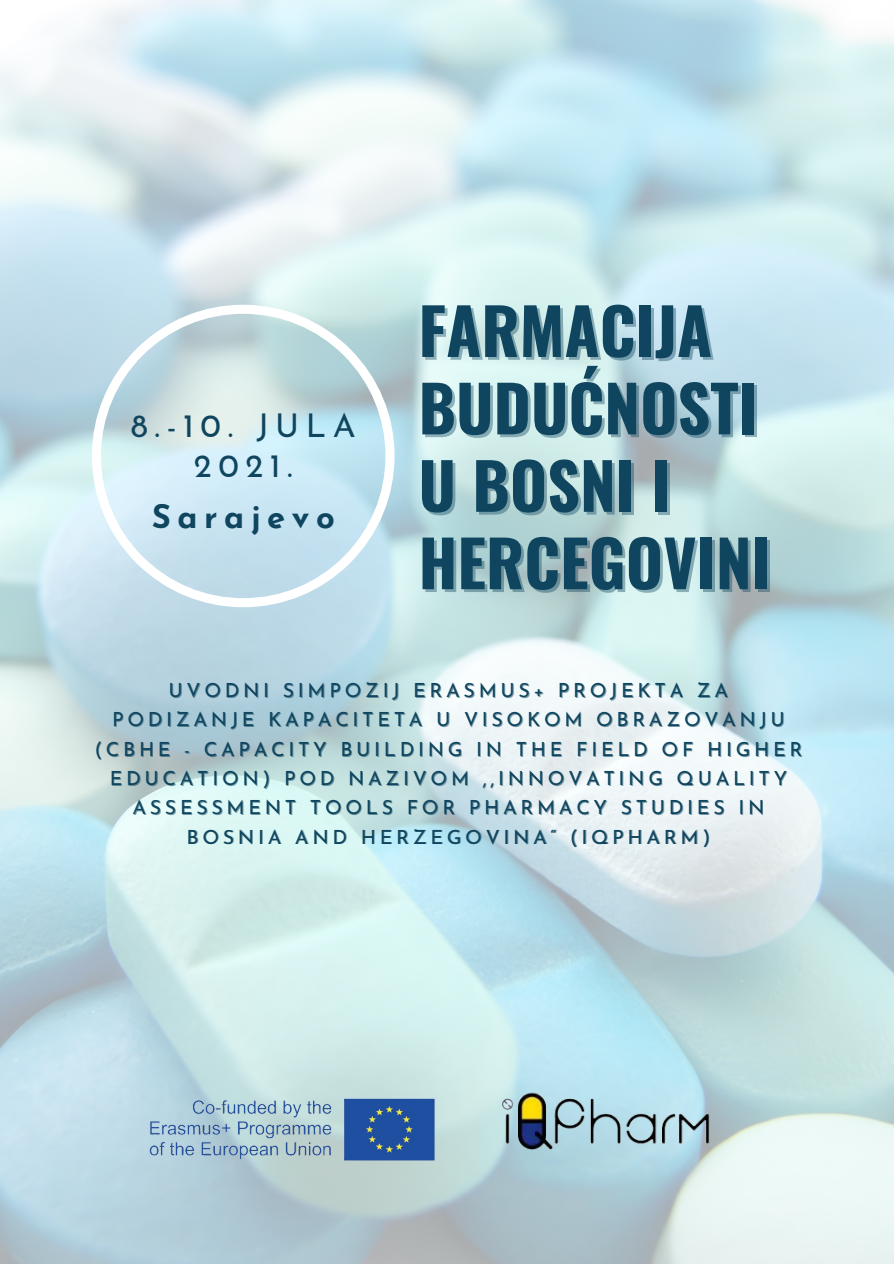
<style>
.page{position:relative;width:894px;height:1264px;background:#fff}
.page>*{position:absolute;margin:0;border:0;box-sizing:border-box;transform-origin:0 0}
.t1{font:700 63.75px/77.4px "Oswald";color:#0f455e}
.t2{font:32.85px/40.5px "Josefin Sans";letter-spacing:.2em;color:#0f455e;text-align:center}
.t3{font:700 32.85px "Josefin Sans";letter-spacing:.2em;color:#0f455e}
.t4{font:19.5px/29.2px "Josefin Sans";letter-spacing:.19em;color:#0f455e;text-align:center}
</style>
<div class="page">
<svg style="left:92px;top:305px;width:302px;height:302px;background:#cbe3eb"></svg>
<img style="left:491px;top:1073px;width:239px;height:102px">
<img style="left:118px;top:1083px;width:330px;height:92px">
<p class="t2" style="left:131px;top:408px;width:226px">8.-10. JULA<br>2021.</p>
<p class="t3" style="left:152px;top:503px;width:184px">Sarajevo</p>
<p class="t1" style="left:418px;top:289px;width:354px">FARMACIJA<br>BUDUĆNOSTI<br>U BOSNI I<br>HERCEGOVINI</p>
<p class="t4" style="left:94px;top:677px;width:709px">UVODNI SIMPOZIJ ERASMUS+ PROJEKTA ZA<br>PODIZANJE KAPACITETA U VISOKOM OBRAZOVANJU (CBHE - CAPACITY BUILDING IN THE FIELD OF HIGHER EDUCATION) POD NAZIVOM ,,INNOVATING QUALITY ASSESSMENT TOOLS FOR PHARMACY STUDIES IN BOSNIA AND HERZEGOVINA“ (IQPHARM)</p>
</div>
